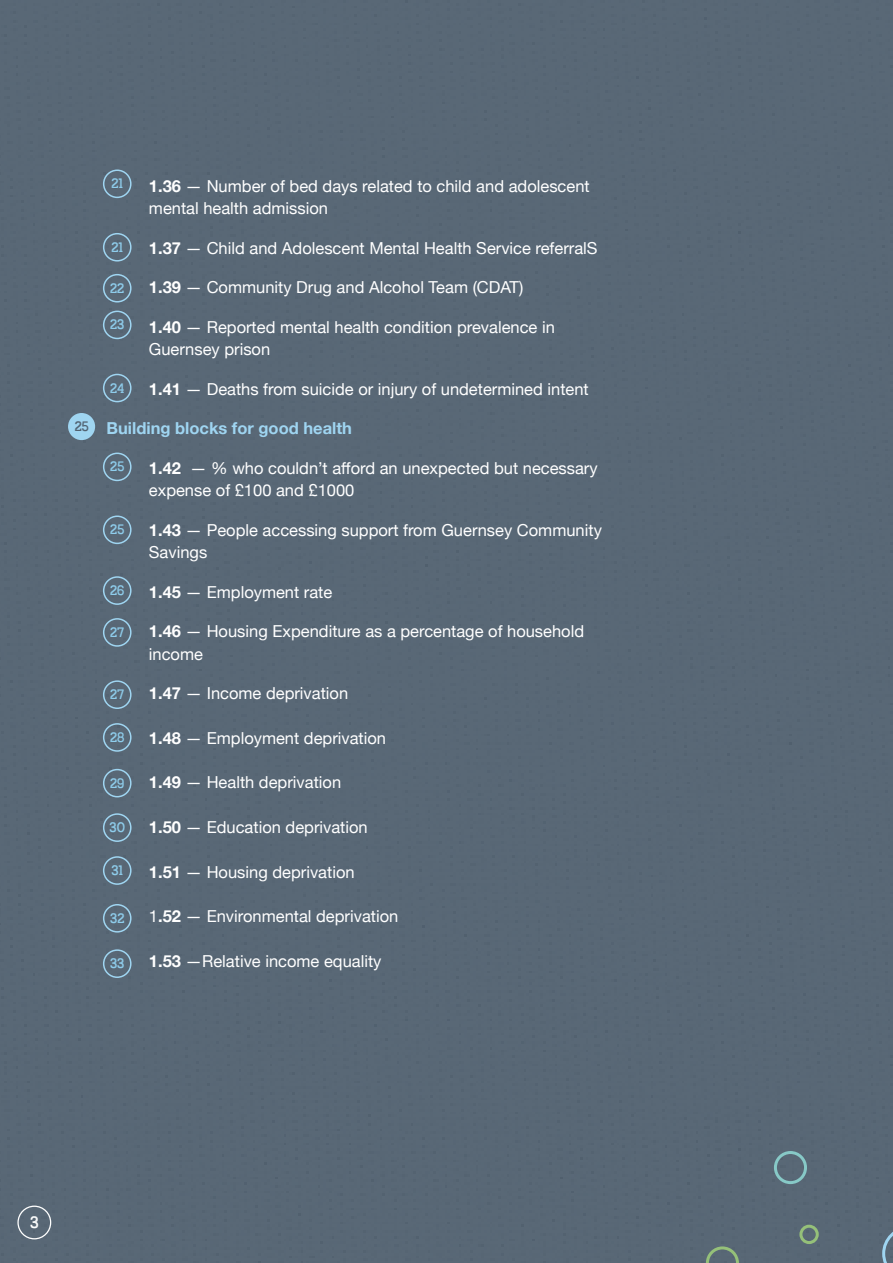
<style>
.page{position:relative;width:893px;height:1263px;background:#596876}
.page>*{position:absolute;margin:0;border:0;box-sizing:border-box;transform-origin:0 0}
.t1{font:16.5px/22.5px "Helvetica Neue";color:#fff}
.t2{font:700 16.5px "Helvetica Neue";color:#9fd5f1}
.t3{font:15.3px "Austral Slab Stamp";color:#fff}
.t4{font:12.75px "Austral Slab Stamp";color:#8fceed}
.t5{font:12.75px "Austral Slab Stamp";color:#50606f}
.s1{font-weight:700}
</style>
<div class="page">
<svg style="left:882px;top:1226px;width:11px;height:37px"></svg>
<svg style="left:706px;top:1246px;width:33px;height:17px"></svg>
<div style="left:774px;top:1151px;width:33px;height:33px;border:3px solid #87c9c7;border-radius:50%"></div>
<div style="left:799px;top:1225px;width:20px;height:19px;border:3px solid #95c079;border-radius:50%"></div>
<div style="left:17px;top:1205px;width:34px;height:34px;border:1px solid #fff;border-radius:50%"></div>
<div style="left:68px;top:413px;width:27px;height:27px;background:#9fd5f1;border-radius:50%"></div>
<div style="left:103px;top:169px;width:29px;height:29px;border:2px solid #9fd5f1;border-radius:50%"></div>
<div style="left:103px;top:233px;width:29px;height:29px;border:2px solid #9fd5f1;border-radius:50%"></div>
<div style="left:103px;top:274px;width:29px;height:28px;border:2px solid #9fd5f1;border-radius:50%"></div>
<div style="left:103px;top:311px;width:29px;height:28px;border:2px solid #9fd5f1;border-radius:50%"></div>
<div style="left:103px;top:374px;width:29px;height:28px;border:2px solid #9fd5f1;border-radius:50%"></div>
<div style="left:103px;top:453px;width:29px;height:28px;border:2px solid #9fd5f1;border-radius:50%"></div>
<div style="left:103px;top:576px;width:29px;height:29px;border:2px solid #9fd5f1;border-radius:50%"></div>
<div style="left:103px;top:515px;width:29px;height:29px;border:2px solid #9fd5f1;border-radius:50%"></div>
<div style="left:103px;top:618px;width:29px;height:29px;border:2px solid #9fd5f1;border-radius:50%"></div>
<div style="left:103px;top:680px;width:29px;height:29px;border:2px solid #9fd5f1;border-radius:50%"></div>
<div style="left:103px;top:723px;width:29px;height:29px;border:2px solid #9fd5f1;border-radius:50%"></div>
<div style="left:103px;top:769px;width:29px;height:28px;border:2px solid #9fd5f1;border-radius:50%"></div>
<div style="left:103px;top:813px;width:29px;height:29px;border:2px solid #9fd5f1;border-radius:50%"></div>
<div style="left:103px;top:856px;width:29px;height:29px;border:2px solid #9fd5f1;border-radius:50%"></div>
<div style="left:103px;top:904px;width:29px;height:28px;border:2px solid #9fd5f1;border-radius:50%"></div>
<div style="left:103px;top:949px;width:29px;height:29px;border:2px solid #9fd5f1;border-radius:50%"></div>
<p class="t5" style="left:75px;top:417px;width:16px">25</p>
<p class="t4" style="left:112px;top:174px;width:13px">21</p>
<p class="t1" style="left:149px;top:175px;width:442px"><span class="s1">1.36</span> — Number of bed days related to child and adolescent mental health admission</p>
<p class="t1" style="left:149px;top:237px;width:450px"><span class="s1">1.37</span> — Child and Adolescent Mental Health Service referralS</p>
<p class="t1" style="left:149px;top:277px;width:376px"><span class="s1">1.39</span> — Community Drug and Alcohol Team (CDAT)</p>
<p class="t1" style="left:149px;top:316px;width:407px"><span class="s1">1.40</span> — Reported mental health condition prevalence in<br>Guernsey prison</p>
<p class="t1" style="left:149px;top:378px;width:441px"><span class="s1">1.41</span> — Deaths from suicide or injury of undetermined intent</p>
<p class="t2" style="left:106px;top:415px;width:247px">Building blocks for good health</p>
<p class="t1" style="left:149px;top:457px;width:450px"><span class="s1">1.42</span> — % who couldn’t afford an unexpected but necessary expense of £100 and £1000</p>
<p class="t1" style="left:149px;top:519px;width:454px"><span class="s1">1.43</span> — People accessing support from Guernsey Community<br>Savings</p>
<p class="t1" style="left:149px;top:581px;width:185px"><span class="s1">1.45</span> — Employment rate</p>
<p class="t1" style="left:149px;top:621px;width:437px"><span class="s1">1.46</span> — Housing Expenditure as a percentage of household income</p>
<p class="t1" style="left:149px;top:683px;width:201px"><span class="s1">1.47</span> — Income deprivation</p>
<p class="t1" style="left:149px;top:727px;width:239px"><span class="s1">1.48</span> — Employment deprivation</p>
<p class="t1" style="left:149px;top:772px;width:194px"><span class="s1">1.49</span> — Health deprivation</p>
<p class="t1" style="left:149px;top:817px;width:220px"><span class="s1">1.50</span> — Education deprivation</p>
<p class="t1" style="left:149px;top:861px;width:207px"><span class="s1">1.51</span> — Housing deprivation</p>
<p class="t1" style="left:149px;top:906px;width:251px">1<span class="s1">.52</span> — Environmental deprivation</p>
<p class="t1" style="left:149px;top:951px;width:234px"><span class="s1">1.53</span> —Relative income equality</p>
<p class="t4" style="left:112px;top:237px;width:13px">21</p>
<p class="t4" style="left:110px;top:278px;width:16px">22</p>
<p class="t4" style="left:110px;top:315px;width:16px">23</p>
<p class="t4" style="left:110px;top:378px;width:16px">24</p>
<p class="t4" style="left:110px;top:457px;width:16px">25</p>
<p class="t4" style="left:110px;top:520px;width:16px">25</p>
<p class="t4" style="left:110px;top:581px;width:16px">26</p>
<p class="t4" style="left:110px;top:622px;width:16px">27</p>
<p class="t4" style="left:110px;top:685px;width:16px">27</p>
<p class="t4" style="left:110px;top:727px;width:16px">28</p>
<p class="t4" style="left:110px;top:773px;width:16px">29</p>
<p class="t4" style="left:110px;top:818px;width:17px">30</p>
<p class="t4" style="left:111px;top:861px;width:13px">31</p>
<p class="t4" style="left:110px;top:908px;width:16px">32</p>
<p class="t4" style="left:110px;top:954px;width:16px">33</p>
<p class="t3" style="left:30px;top:1210px;width:10px">3</p>
</div>
